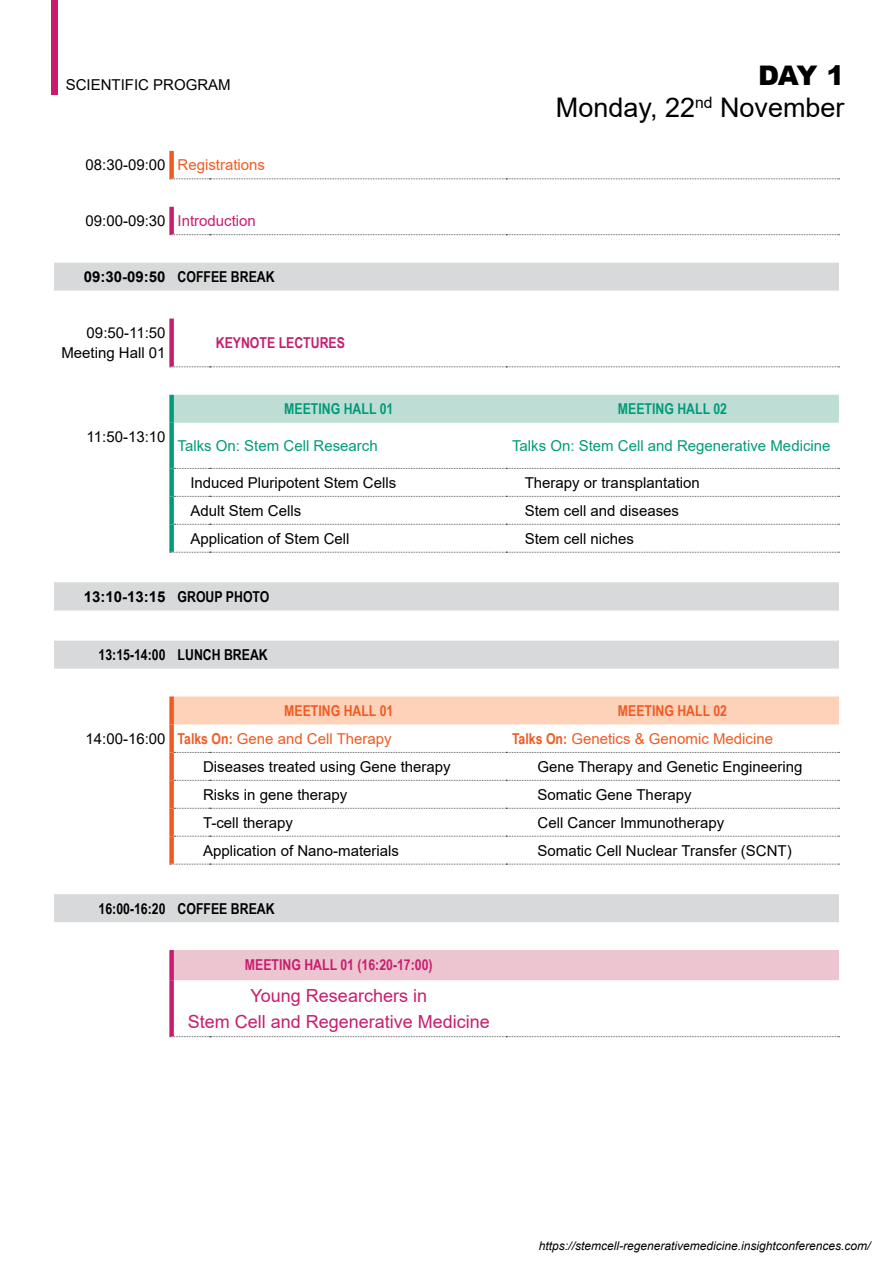
<style>
.page{position:relative;width:893px;height:1263px;background:#fff}
.page>*{position:absolute;margin:0;border:0;box-sizing:border-box;transform-origin:0 0}
.t1{font:27px/32.4px "Arial";color:#000;text-align:right}
.t2{font:18px/26.4px "Arial";color:#c81d6f;text-align:center}
.t3{font:15px/20.4px "Arial";color:#000;text-align:right}
.t4{font:15px "Arial";color:#f15a22}
.t5{font:15px "Arial";color:#009b79}
.t6{font:700 15px "Arial";color:#000}
.t7{font:700 15px "Arial Narrow";color:#000}
.t8{font:700 15px "Arial Narrow";color:#c81d6f}
.t9{font:700 15px "Arial Narrow";color:#009b79}
.t10{font:700 15px "Arial Narrow";color:#f15a22}
.t11{font:15px "Arial";color:#c81d6f}
.t12{font:italic 12px "Arial";color:#000}
.s1{color:#000}
.s2{font-family:"Arial Narrow"}
.s3{font-weight:900}
.s4{font-family:"Arial Narrow";font-weight:700}
</style>
<div class="page">
<div style="left:51px;top:0;width:7px;height:94px;background:#c81d6f"></div>
<svg style="left:54px;top:263px;width:785px;height:659px"></svg>
<div style="left:174px;top:395px;width:665px;height:28px;background:#beddd4"></div>
<div style="left:174px;top:696px;width:665px;height:28px;background:#fdd2b9"></div>
<div style="left:174px;top:950px;width:665px;height:30px;background:#ecc5d0"></div>
<div style="left:169px;top:423px;width:5px;height:45px;background:#009b79"></div>
<svg style="left:174px;top:468px;width:666px;height:1px"></svg>
<div style="left:169px;top:468px;width:5px;height:28px;background:#009b79"></div>
<div style="left:169px;top:496px;width:5px;height:28px;background:#009b79"></div>
<svg style="left:174px;top:496px;width:666px;height:1px"></svg>
<div style="left:169px;top:524px;width:5px;height:28px;background:#009b79"></div>
<svg style="left:174px;top:524px;width:666px;height:1px"></svg>
<svg style="left:170px;top:234px;width:670px;height:1px"></svg>
<svg style="left:170px;top:366px;width:670px;height:1px"></svg>
<svg style="left:170px;top:552px;width:670px;height:1px"></svg>
<svg style="left:170px;top:178px;width:670px;height:1px"></svg>
<div style="left:169px;top:724px;width:5px;height:28px;background:#f15a22"></div>
<svg style="left:170px;top:1036px;width:670px;height:1px"></svg>
<div style="left:169px;top:151px;width:5px;height:27px;background:#f15a22"></div>
<svg style="left:174px;top:752px;width:666px;height:1px"></svg>
<svg style="left:174px;top:780px;width:666px;height:1px"></svg>
<svg style="left:174px;top:808px;width:666px;height:1px"></svg>
<svg style="left:174px;top:836px;width:666px;height:1px"></svg>
<svg style="left:170px;top:864px;width:670px;height:1px"></svg>
<div style="left:169px;top:752px;width:5px;height:28px;background:#f15a22"></div>
<div style="left:169px;top:780px;width:5px;height:28px;background:#f15a22"></div>
<div style="left:169px;top:808px;width:5px;height:28px;background:#f15a22"></div>
<div style="left:169px;top:836px;width:5px;height:28px;background:#f15a22"></div>
<div style="left:169px;top:696px;width:5px;height:28px;background:#f15a22"></div>
<div style="left:169px;top:395px;width:5px;height:28px;background:#009b79"></div>
<div style="left:169px;top:207px;width:5px;height:27px;background:#c81d6f"></div>
<div style="left:169px;top:318px;width:5px;height:48px;background:#c81d6f"></div>
<div style="left:169px;top:950px;width:5px;height:30px;background:#c81d6f"></div>
<div style="left:169px;top:980px;width:5px;height:56px;background:#c81d6f"></div>
<p class="t3" style="left:66px;top:75px;width:167px">SCIENTIFIC PROGRAM</p>
<p class="t4" style="left:86px;top:155px;width:181px"><span class="s1">08:30-09:00</span> Registrations</p>
<p class="t11" style="left:86px;top:211px;width:172px"><span class="s1">09:00-09:30</span> Introduction</p>
<p class="t6" style="left:84px;top:266px;width:192px">09:30-09:50 <span class="s2">COFFEE BREAK</span></p>
<p class="t3" style="left:61px;top:322px;width:106px">09:50-11:50<br>Meeting Hall 01</p>
<p class="t8" style="left:216px;top:331px;width:131px">KEYNOTE LECTURES</p>
<h1 class="t1" style="left:556px;top:59px;width:290px"><span class="s3">DAY 1<br></span>Monday, 22<sup>nd</sup> November</h1>
<p class="t3" style="left:87px;top:427px;width:80px">11:50-13:10</p>
<p class="t9" style="left:284px;top:398px;width:111px">MEETING HALL 01</p>
<p class="t9" style="left:618px;top:398px;width:111px">MEETING HALL 02</p>
<p class="t5" style="left:178px;top:435px;width:202px">Talks On: Stem Cell Research</p>
<p class="t5" style="left:512px;top:435px;width:320px">Talks On: Stem Cell and Regenerative Medicine</p>
<p class="t3" style="left:190px;top:472px;width:207px">Induced Pluripotent Stem Cells</p>
<p class="t3" style="left:525px;top:472px;width:177px">Therapy or transplantation</p>
<p class="t3" style="left:190px;top:500px;width:112px">Adult Stem Cells</p>
<p class="t3" style="left:525px;top:500px;width:156px">Stem cell and diseases</p>
<p class="t3" style="left:190px;top:528px;width:161px">Application of Stem Cell</p>
<p class="t3" style="left:525px;top:528px;width:111px">Stem cell niches</p>
<p class="t6" style="left:84px;top:586px;width:187px">13:10-13:15 <span class="s2">GROUP PHOTO</span></p>
<p class="t7" style="left:99px;top:643px;width:171px">13:15-14:00 LUNCH BREAK</p>
<p class="t10" style="left:284px;top:699px;width:111px">MEETING HALL 01</p>
<p class="t10" style="left:618px;top:699px;width:111px">MEETING HALL 02</p>
<p class="t4" style="left:86px;top:728px;width:308px"><span class="s1">14:00-16:00</span> <span class="s4">Talks On:</span> Gene and Cell Therapy</p>
<p class="t4" style="left:512px;top:728px;width:263px"><span class="s4">Talks On:</span> Genetics &amp; Genomic Medicine</p>
<p class="t3" style="left:203px;top:756px;width:249px">Diseases treated using Gene therapy</p>
<p class="t3" style="left:537px;top:756px;width:266px">Gene Therapy and Genetic Engineering</p>
<p class="t3" style="left:203px;top:784px;width:146px">Risks in gene therapy</p>
<p class="t3" style="left:537px;top:784px;width:155px">Somatic Gene Therapy</p>
<p class="t3" style="left:203px;top:812px;width:92px">T-cell therapy</p>
<p class="t3" style="left:537px;top:812px;width:188px">Cell Cancer Immunotherapy</p>
<p class="t3" style="left:203px;top:840px;width:197px">Application of Nano-materials</p>
<p class="t3" style="left:537px;top:840px;width:256px">Somatic Cell Nuclear Transfer (SCNT)</p>
<p class="t7" style="left:99px;top:897px;width:178px">16:00-16:20 COFFEE BREAK</p>
<p class="t8" style="left:245px;top:953px;width:189px">MEETING HALL 01 (16:20-17:00)</p>
<p class="t2" style="left:188px;top:982px;width:304px">Young Researchers in<br>Stem Cell and Regenerative Medicine</p>
<p class="t12" style="left:539px;top:1238px;width:333px">https://stemcell-regenerativemedicine.insightconferences.com/</p>
</div>
